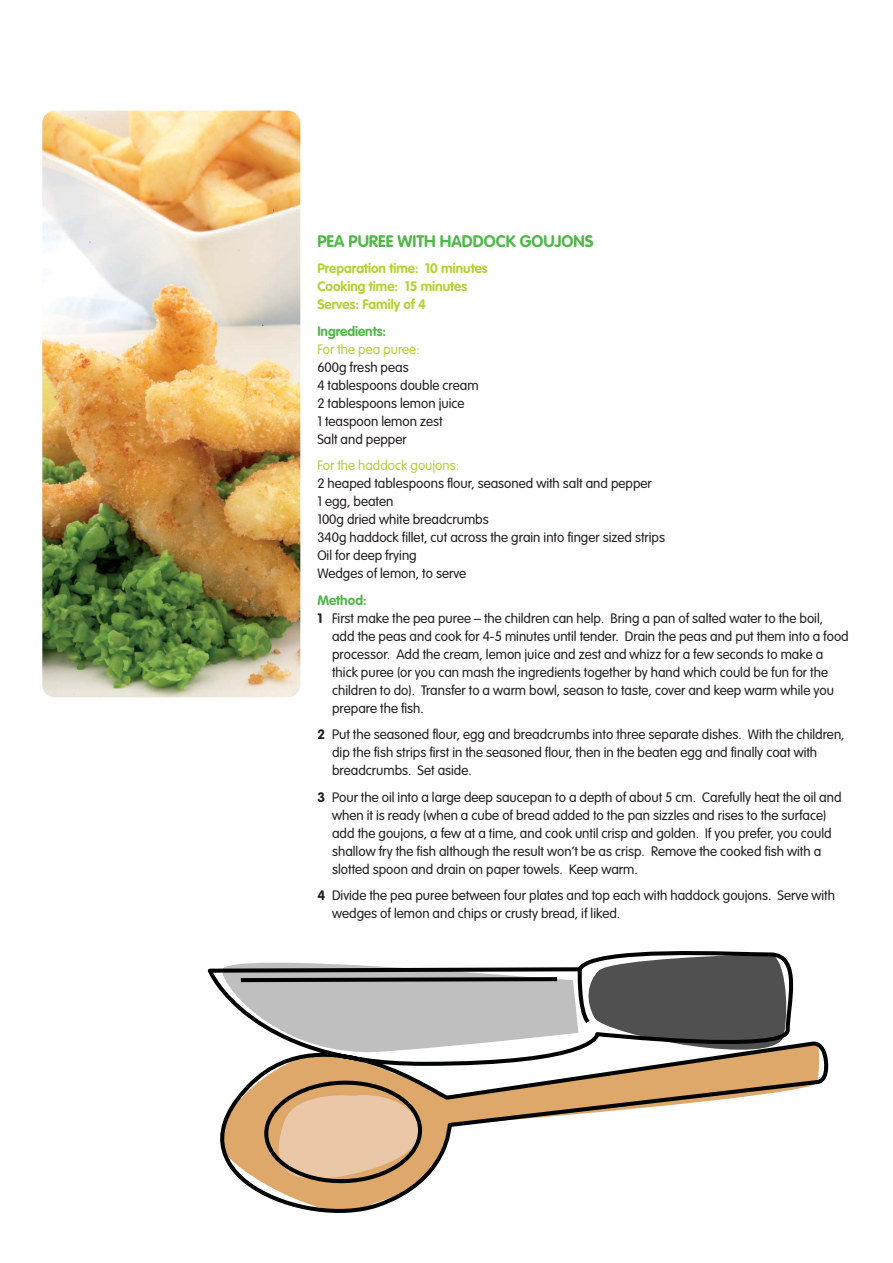
<style>
.page{position:relative;width:893px;height:1263px;background:#fff}
.page>*{position:absolute;margin:0;border:0;box-sizing:border-box;transform-origin:0 0}
.t1{font:700 16.5px "VAG Rounded";color:#4fb848}
.t2{font:300 13.5px/18px "VAG Rounded";color:#231f20}
.t3{font:700 13.5px/18px "VAG Rounded";color:#b3d234}
.t4{font:300 13.5px "VAG Rounded";color:#b3d234}
.t5{font:700 13.5px "VAG Rounded";color:#4fb848}
.s1{font-weight:700}
</style>
<div class="page">
<svg style="left:208px;top:951px;width:620px;height:262px"></svg>
<img style="left:42px;top:111px;width:258px;height:586px;border-radius:13px">
<p class="t1" style="left:317px;top:234px;width:278px">PEA PUREE WITH HADDOCK GOUJONS</p>
<p class="t3" style="left:317px;top:260px;width:172px">Preparation time: 10 minutes<br>Cooking time: 15 minutes<br>Serves: Family of 4</p>
<p class="t5" style="left:317px;top:325px;width:70px">Ingredients:</p>
<p class="t4" style="left:317px;top:343px;width:104px">For the pea puree:</p>
<p class="t2" style="left:317px;top:359px;width:163px">600g fresh peas<br>4 tablespoons double cream<br>2 tablespoons lemon juice<br>1 teaspoon lemon zest<br>Salt and pepper</p>
<p class="t4" style="left:317px;top:460px;width:143px">For the haddock goujons:</p>
<p class="t2" style="left:317px;top:475px;width:349px">2 heaped tablespoons flour, seasoned with salt and pepper<br>1 egg, beaten<br>100g dried white breadcrumbs<br>340g haddock fillet, cut across the grain into finger sized strips Oil for deep frying<br>Wedges of lemon, to serve</p>
<p class="t5" style="left:317px;top:594px;width:51px">Method:</p>
<p class="t2" style="left:317px;top:610px;width:507px"><span class="s1">1</span> First make the pea puree – the children can help. Bring a pan of salted water to the boil,</p>
<p class="t2" style="left:332px;top:628px;width:518px">add the peas and cook for 4-5 minutes until tender. Drain the peas and put them into a food</p>
<p class="t2" style="left:332px;top:646px;width:493px">processor. Add the cream, lemon juice and zest and whizz for a few seconds to make a</p>
<p class="t2" style="left:332px;top:664px;width:497px">thick puree (or you can mash the ingredients together by hand which could be fun for the</p>
<p class="t2" style="left:332px;top:682px;width:503px">children to do). Transfer to a warm bowl, season to taste, cover and keep warm while you</p>
<p class="t2" style="left:332px;top:700px;width:93px">prepare the fish.</p>
<p class="t2" style="left:332px;top:726px;width:514px;text-indent:-15px"><span class="s1">2</span> Put the seasoned flour, egg and breadcrumbs into three separate dishes. With the children, dip the fish strips first in the seasoned flour, then in the beaten egg and finally coat with breadcrumbs. Set aside.</p>
<p class="t2" style="left:332px;top:789px;width:511px;text-indent:-15px"><span class="s1">3</span> Pour the oil into a large deep saucepan to a depth of about 5 cm. Carefully heat the oil and when it is ready (when a cube of bread added to the pan sizzles and rises to the surface) add the goujons, a few at a time, and cook until crisp and golden. If you prefer, you could shallow fry the fish although the result won’t be as crisp. Remove the cooked fish with a slotted spoon and drain on paper towels. Keep warm.</p>
<p class="t2" style="left:332px;top:887px;width:504px;text-indent:-15px"><span class="s1">4</span> Divide the pea puree between four plates and top each with haddock goujons. Serve with wedges of lemon and chips or crusty bread, if liked.</p>
</div>
